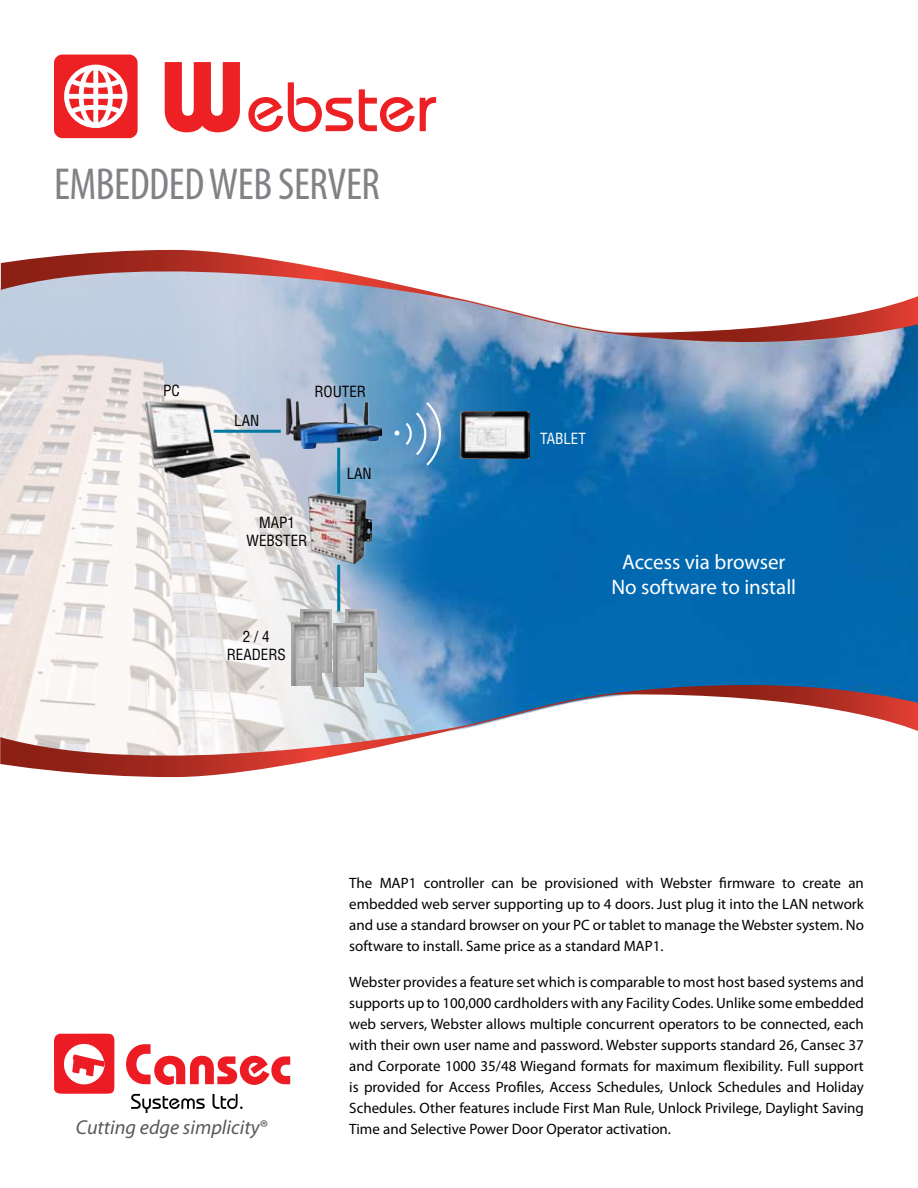
<style>
.page{position:relative;width:918px;height:1188px;background:#fff}
.page>*{position:absolute;margin:0;border:0;box-sizing:border-box;transform-origin:0 0}
.t1{font:condensed 45px "Myriad Pro";letter-spacing:-.01em;color:#808285}
.t2{font:21px/25.2px "Myriad Pro";color:#fff;text-align:center}
.t3{font:italic 20.1px "Myriad Pro";color:#58595b}
.t4{font:15px/21px "Myriad Pro";color:#000;text-align:justify}
.t5{font:condensed 15px/18px "Helvetica";color:#000;text-align:center}
.t6{font:condensed 15px "Helvetica";color:#fff}
.t7{font:condensed 15px "Helvetica";color:#000101}
.s1{font-style:normal}
</style>
<div class="page">
<div style="left:54px;top:55px;width:84px;height:83px;background:#ed2124;border-radius:8px"></div>
<svg style="left:64px;top:65px;width:64px;height:63px"></svg>
<svg style="left:165px;top:62px;width:75px;height:70px"></svg>
<svg style="left:248px;top:82px;width:105px;height:50px"></svg>
<svg style="left:359px;top:89px;width:77px;height:43px"></svg>
<img style="left:0;top:269px;width:918px;height:416px">
<svg style="left:1px;top:249px;width:917px;height:105px"></svg>
<svg style="left:0;top:685px;width:918px;height:93px"></svg>
<img style="left:309px;top:493px;width:63px;height:70px">
<img style="left:286px;top:398px;width:95px;height:51px">
<svg style="left:393px;top:400px;width:51px;height:68px"></svg>
<img style="left:346px;top:609px;width:30px;height:63px">
<img style="left:333px;top:623px;width:30px;height:63px">
<img style="left:301px;top:609px;width:30px;height:63px">
<img style="left:292px;top:622px;width:30px;height:63px">
<img style="left:146px;top:402px;width:104px;height:75px">
<hr style="left:214px;top:430px;width:67px;height:3px;background:#0078a0">
<hr style="left:337px;top:448px;width:3px;height:46px;background:#0078a0">
<img style="left:460px;top:411px;width:69px;height:48px">
<hr style="left:337px;top:565px;width:3px;height:47px;background:#0078a0">
<svg style="left:126px;top:1044px;width:164px;height:41px"></svg>
<svg style="left:54px;top:1034px;width:60px;height:60px"></svg>
<svg style="left:131px;top:1094px;width:112px;height:18px"></svg>
<h1 class="t1" style="left:54px;top:157px;width:327px">EMBEDDED WEB SERVER</h1>
<p class="t7" style="left:163px;top:382px;width:18px">PC</p>
<p class="t5" style="left:234px;top:411px;width:27px">LAN</p>
<p class="t5" style="left:314px;top:383px;width:53px">ROUTER</p>
<p class="t5" style="left:247px;top:513px;width:62px">MAP1<br>WEBSTER</p>
<p class="t5" style="left:347px;top:464px;width:27px">LAN</p>
<p class="t5" style="left:227px;top:628px;width:61px">2 / 4<br>READERS</p>
<p class="t6" style="left:540px;top:429px;width:47px">TABLET</p>
<h2 class="t2" style="left:611px;top:549px;width:186px">Access via browser<br>No software to install</h2>
<h3 class="t3" style="left:76px;top:1115px;width:194px">Cutting edge simplicity<span class="s1">®</span></h3>
<p class="t4" style="left:349px;top:872px;width:516px">The MAP1 controller can be provisioned with Webster firmware to create an embedded web server supporting up to 4 doors. Just plug it into the LAN network and use a standard browser on your PC or tablet to manage the Webster system. No software to install. Same price as a standard MAP1.</p>
<p class="t4" style="left:349px;top:971px;width:516px">Webster provides a feature set which is comparable to most host based systems and supports up to 100,000 cardholders with any Facility Codes. Unlike some embedded web servers, Webster allows multiple concurrent operators to be connected, each with their own user name and password. Webster supports standard 26, Cansec 37 and Corporate 1000 35/48 Wiegand formats for maximum flexibility. Full support is provided for Access Profiles, Access Schedules, Unlock Schedules and Holiday Schedules. Other features include First Man Rule, Unlock Privilege, Daylight Saving Time and Selective Power Door Operator activation.</p>
</div>
